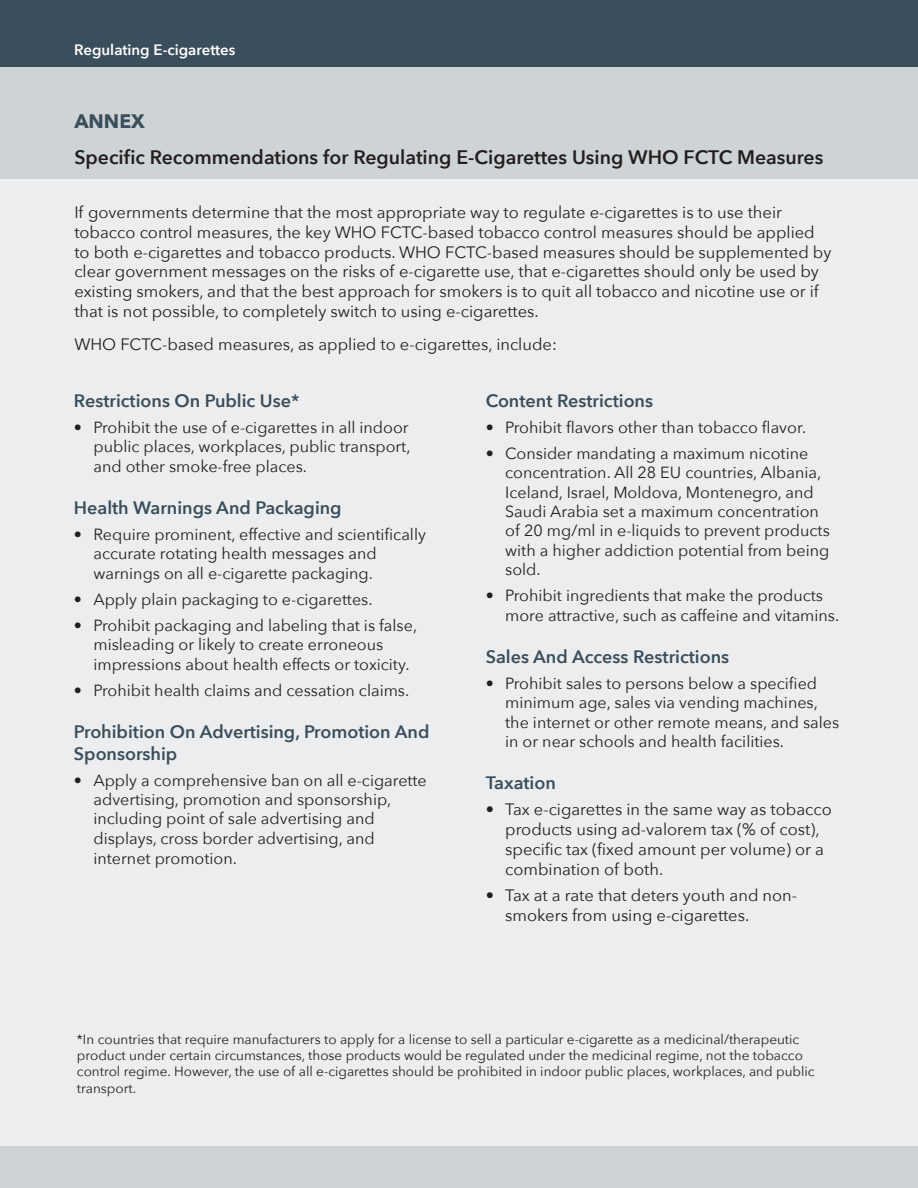
<style>
.page{position:relative;width:918px;height:1188px;background:#fff}
.page>*{position:absolute;margin:0;border:0;box-sizing:border-box;transform-origin:0 0}
.p_base{font:600 19.5px "Avenir Next";color:#231f20}
.p_base-2{font:700 19.5px "Avenir Next";color:#3a4e5c}
.p_base-3{font:600 18px/21.6px "Avenir Next";color:#3a4e5c}
.p_base-4{font:16.5px/19.8px "Avenir Next";color:#231f20}
.t1{font:16.2px/19.4px "Avenir Next";color:#231f20}
.t2{font:600 15px "Avenir Next";color:#fff}
.p_base-5{font:13.5px/16.2px "Avenir Next";color:#231f20}
</style>
<div class="page">
<div style="left:0;top:0;width:918px;height:68px;background:#3a4e5c"></div>
<div style="left:0;top:68px;width:918px;height:1120px;background:#ced3d6"></div>
<div style="left:0;top:179px;width:918px;height:967px;background:#ebedef"></div>
<p class="t2" style="left:74px;top:37px;width:163px">Regulating E-cigarettes</p>
<p class="p_base-2" style="left:74px;top:104px;width:72px">ANNEX</p>
<p class="p_base" style="left:74px;top:141px;width:751px">Specific Recommendations for Regulating E-Cigarettes Using WHO FCTC Measures</p>
<p class="p_base-4" style="left:74px;top:202px;width:759px">If governments determine that the most appropriate way to regulate e-cigarettes is to use their tobacco control measures, the key WHO FCTC-based tobacco control measures should be applied to both e-cigarettes and tobacco products. WHO FCTC-based measures should be supplemented by clear government messages on the risks of e-cigarette use, that e-cigarettes should only be used by existing smokers, and that the best approach for smokers is to quit all tobacco and nicotine use or if that is not possible, to completely switch to using e-cigarettes.</p>
<p class="p_base-4" style="left:74px;top:334px;width:484px">WHO FCTC-based measures, as applied to e-cigarettes, include:</p>
<p class="p_base-3" style="left:74px;top:389px;width:227px">Restrictions On Public Use*</p>
<p class="t1" style="left:93px;top:417px;width:319px;text-align:justify;text-indent:-20px">• Prohibit the use of e-cigarettes in all indoor public places, workplaces, public transport, and other smoke-free places.</p>
<p class="p_base-3" style="left:74px;top:496px;width:269px">Health Warnings And Packaging</p>
<p class="t1" style="left:93px;top:524px;width:334px;text-indent:-20px">• Require prominent, effective and scientifically accurate rotating health messages and warnings on all e-cigarette packaging.</p>
<p class="t1" style="left:74px;top:589px;width:300px">• Apply plain packaging to e-cigarettes.</p>
<p class="t1" style="left:93px;top:615px;width:325px;text-indent:-20px">• Prohibit packaging and labeling that is false, misleading or likely to create erroneous impressions about health effects or toxicity.</p>
<p class="t1" style="left:74px;top:680px;width:337px">• Prohibit health claims and cessation claims.</p>
<p class="p_base-3" style="left:74px;top:721px;width:357px">Prohibition On Advertising, Promotion And<br>Sponsorship</p>
<p class="t1" style="left:93px;top:770px;width:335px;text-indent:-20px">• Apply a comprehensive ban on all e-cigarette advertising, promotion and sponsorship, including point of sale advertising and displays, cross border advertising, and internet promotion.</p>
<p class="p_base-3" style="left:486px;top:389px;width:169px">Content Restrictions</p>
<p class="t1" style="left:486px;top:417px;width:322px">• Prohibit flavors other than tobacco flavor.</p>
<p class="t1" style="left:505px;top:443px;width:326px;text-indent:-20px">• Consider mandating a maximum nicotine concentration. All 28 EU countries, Albania, Iceland, Israel, Moldova, Montenegro, and Saudi Arabia set a maximum concentration of 20 mg/ml in e-liquids to prevent products with a higher addiction potential from being sold.</p>
<p class="t1" style="left:505px;top:585px;width:336px;line-height:19.8px;text-indent:-20px">• Prohibit ingredients that make the products more attractive, such as caffeine and vitamins.</p>
<p class="p_base-3" style="left:486px;top:645px;width:245px">Sales And Access Restrictions</p>
<p class="t1" style="left:505px;top:673px;width:336px;text-indent:-20px">• Prohibit sales to persons below a specified minimum age, sales via vending machines, the internet or other remote means, and sales in or near schools and health facilities.</p>
<p class="p_base-3" style="left:486px;top:771px;width:72px">Taxation</p>
<p class="p_base-4" style="left:505px;top:799px;width:328px;text-indent:-20px">• Tax e-cigarettes in the same way as tobacco products using ad-valorem tax (% of cost), specific tax (fixed amount per volume) or a combination of both.</p>
<p class="p_base-4" style="left:505px;top:885px;width:293px;text-indent:-20px">• Tax at a rate that deters youth and non&shy;smokers from using e-cigarettes.</p>
<p class="p_base-5" style="left:77px;top:1031px;width:739px">*In countries that require manufacturers to apply for a license to sell a particular e-cigarette as a medicinal/therapeutic product under certain circumstances, those products would be regulated under the medicinal regime, not the tobacco control regime. However, the use of all e-cigarettes should be prohibited in indoor public places, workplaces, and public transport.</p>
</div>
